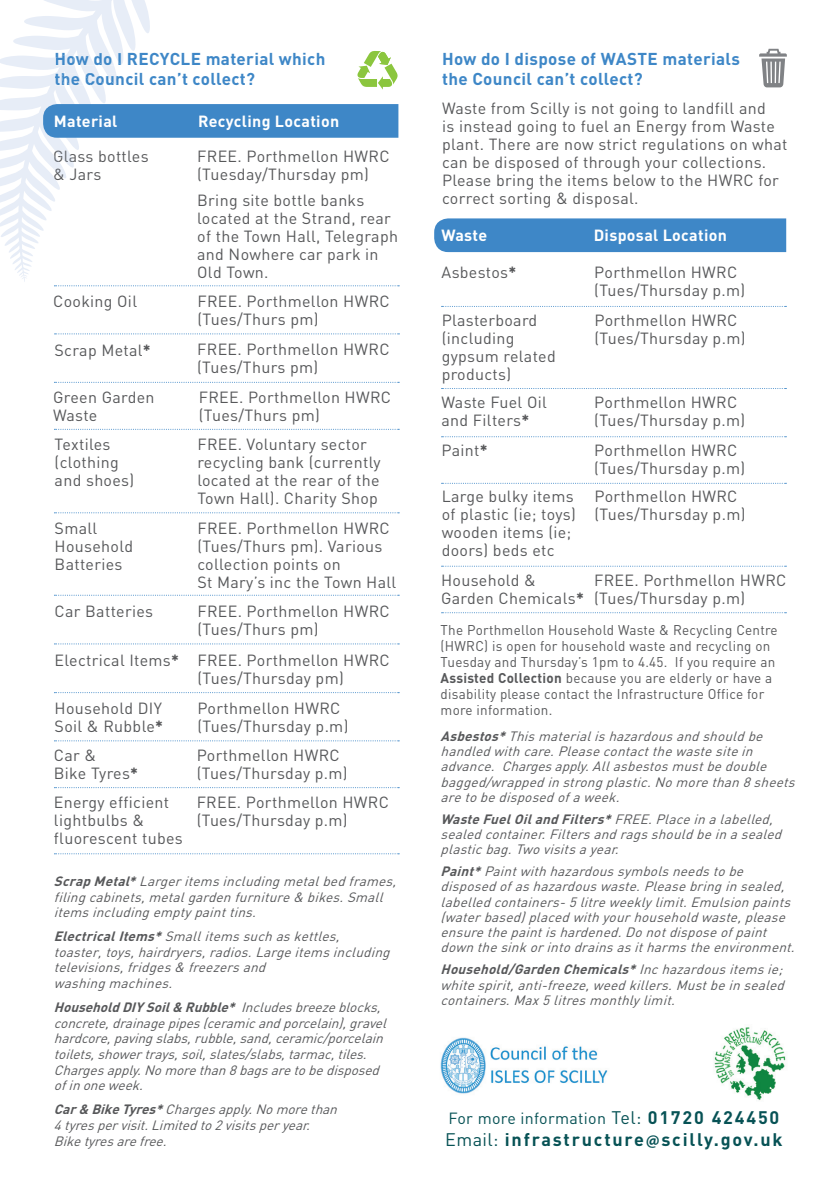
<style>
.page{position:relative;width:840px;height:1191px;background:#fff}
.page>*{position:absolute;margin:0;border:0;box-sizing:border-box;transform-origin:0 0}
.t1{font:700 18px "DIN";letter-spacing:.1em;color:#075255}
.t2{font:700 17px/20px "DIN";letter-spacing:.02em;color:#3e87c7}
.t3{font:16px/18px "DIN";letter-spacing:.02em;color:#57585a}
.t4{font:700 16px "DIN";letter-spacing:.02em;color:#fff}
.t5{font:16px "DIN";letter-spacing:.02em;color:#075255}
.t6{font:16px/18px "DIN";letter-spacing:.02em;color:#60646a}
.t7{font:14px/16px "DIN";letter-spacing:.02em;color:#57585a;scale:.96 1}
.t8{font:italic 13.4px/15.2px "DIN";color:#57585a}
.s1{font-weight:700}
.s2{font-size:18px}
.s3{font-weight:700;font-size:18px}
.s4{font-weight:400}
.s5{font-family:"Myriad Pro"}
</style>
<div class="page">
<svg style="left:54px;top:285px;width:345px;height:1px"></svg>
<svg style="left:55px;top:333px;width:344px;height:1px"></svg>
<svg style="left:54px;top:382px;width:345px;height:1px"></svg>
<svg style="left:54px;top:429px;width:345px;height:1px"></svg>
<svg style="left:54px;top:512px;width:345px;height:1px"></svg>
<svg style="left:54px;top:595px;width:345px;height:1px"></svg>
<svg style="left:54px;top:643px;width:345px;height:1px"></svg>
<svg style="left:54px;top:692px;width:345px;height:1px"></svg>
<svg style="left:54px;top:740px;width:345px;height:1px"></svg>
<svg style="left:54px;top:787px;width:345px;height:1px"></svg>
<svg style="left:54px;top:853px;width:345px;height:1px"></svg>
<svg style="left:0;top:0;width:150px;height:282px"></svg>
<svg style="left:56px;top:53px;width:68px;height:12px"></svg>
<svg style="left:55px;top:73px;width:62px;height:12px"></svg>
<svg style="left:54px;top:150px;width:19px;height:12px"></svg>
<svg style="left:54px;top:168px;width:13px;height:12px"></svg>
<div style="left:43px;top:104px;width:355px;height:34px;background:#3e87c7"></div>
<svg style="left:357px;top:51px;width:41px;height:39px"></svg>
<img style="left:440px;top:1037px;width:168px;height:57px">
<img style="left:714px;top:1027px;width:72px;height:73px">
<svg style="left:441px;top:306px;width:345px;height:1px"></svg>
<svg style="left:441px;top:388px;width:345px;height:1px"></svg>
<svg style="left:441px;top:436px;width:345px;height:1px"></svg>
<svg style="left:441px;top:483px;width:345px;height:1px"></svg>
<svg style="left:441px;top:565px;width:345px;height:1px"></svg>
<svg style="left:441px;top:612px;width:345px;height:1px"></svg>
<div style="left:434px;top:218px;width:351px;height:34px;background:#3e87c7"></div>
<svg style="left:759px;top:49px;width:27px;height:38px"></svg>
<p class="t2" style="left:54px;top:48px;width:272px">How do I RECYCLE material which the Council can’t collect?</p>
<p class="t4" style="left:54px;top:110px;width:65px">Material</p>
<p class="t4" style="left:198px;top:110px;width:143px">Recycling Location</p>
<p class="t6" style="left:53px;top:147px;width:97px">Glass bottles &amp; Jars</p>
<p class="t3" style="left:53px;top:291px;width:85px">Cooking Oil</p>
<p class="t3" style="left:54px;top:340px;width:98px">Scrap Metal<span class="s1">*</span></p>
<p class="t3" style="left:53px;top:388px;width:103px">Green Garden<br>Waste</p>
<p class="t3" style="left:55px;top:435px;width:81px">Textiles (clothing and shoes)</p>
<p class="t3" style="left:55px;top:519px;width:80px">Small<br>Household<br>Batteries</p>
<p class="t3" style="left:55px;top:601px;width:100px">Car Batteries</p>
<p class="t3" style="left:55px;top:651px;width:126px">Electrical Items<span class="s1">*</span></p>
<p class="t3" style="left:55px;top:699px;width:110px">Household DIY<br>Soil &amp; Rubble<span class="s1">*</span></p>
<p class="t3" style="left:54px;top:745px;width:86px">Car &amp;<br>Bike Tyres<span class="s1">*</span></p>
<p class="t3" style="left:54px;top:793px;width:130px">Energy efficient lightbulbs &amp; fluorescent tubes</p>
<p class="t3" style="left:197px;top:147px;width:194px">FREE. Porthmellon HWRC (Tuesday/Thursday pm)</p>
<p class="t3" style="left:197px;top:191px;width:202px">Bring site bottle banks located at the Strand, rear of the Town Hall, Telegraph and Nowhere car park in<br>Old Town.</p>
<p class="t3" style="left:197px;top:291px;width:194px">FREE. Porthmellon HWRC (Tues/Thurs pm)</p>
<p class="t3" style="left:197px;top:340px;width:194px">FREE. Porthmellon HWRC (Tues/Thurs pm)</p>
<p class="t3" style="left:199px;top:388px;width:194px">FREE. Porthmellon HWRC (Tues/Thurs pm)</p>
<p class="t3" style="left:197px;top:435px;width:185px">FREE. Voluntary sector recycling bank (currently located at the rear of the<br>Town Hall). Charity Shop</p>
<p class="t3" style="left:197px;top:519px;width:200px">FREE. Porthmellon HWRC (Tues/Thurs pm). Various collection points on<br>St Mary’s inc the Town Hall</p>
<p class="t3" style="left:197px;top:601px;width:194px">FREE. Porthmellon HWRC (Tues/Thurs pm)</p>
<p class="t3" style="left:197px;top:650px;width:194px">FREE. Porthmellon HWRC (Tues/Thursday pm)</p>
<p class="t3" style="left:197px;top:699px;width:152px">Porthmellon HWRC (Tues/Thursday p.m)</p>
<p class="t3" style="left:196px;top:745px;width:152px">Porthmellon HWRC (Tues/Thursday p.m)</p>
<p class="t3" style="left:196px;top:793px;width:194px">FREE. Porthmellon HWRC (Tues/Thursday p.m)</p>
<p class="t8" style="left:54px;top:873px;width:348px"><span class="s1">ScrapMetal*</span>Largeritemsincludingmetalbedframes, filingcabinets,metalgardenfurniture&amp; bikes.Small itemsincludingemptypainttins.</p>
<p class="t8" style="left:54px;top:928px;width:341px"><span class="s1">ElectricalItems*</span>Smallitemssuchaskettles, toaster,toys,hairdryers,radios.Largeitemsincluding televisions,fridges&amp; freezersand washingmachines.</p>
<p class="t8" style="left:54px;top:999px;width:338px"><span class="s1">HouseholdDIYSoil&amp; Rubble*</span> Includesbreezeblocks, concrete,drainagepipes(ceramicandporcelain),gravel hardcore,pavingslabs,rubble,sand,ceramic/porcelain toilets,showertrays,soil,slates/slabs,tarmac,tiles.<br>Chargesapply.Nomorethan8bagsaretobedisposed ofinoneweek.</p>
<p class="t8" style="left:54px;top:1101px;width:289px"><span class="s1">Car&amp; BikeTyres*</span>Chargesapply.Nomorethan<br>4tyrespervisit.Limitedto2visitsperyear.<br>Biketyresarefree.</p>
<p class="t2" style="left:442px;top:48px;width:299px">How do I dispose of WASTE materials the Council can’t collect?</p>
<p class="t3" style="left:442px;top:99px;width:347px">Waste from Scilly is not going to landfill and<br>is instead going to fuel an Energy from Waste plant. There are now strict regulations on what can be disposed of through your collections.<br>Please bring the items below to the HWRC for correct sorting &amp; disposal.</p>
<p class="t4" style="left:441px;top:225px;width:47px">Waste</p>
<p class="t4" style="left:593px;top:225px;width:135px">Disposal Location</p>
<p class="t3" style="left:441px;top:263px;width:76px">Asbestos<span class="s1">*</span></p>
<p class="t3" style="left:441px;top:311px;width:115px">Plasterboard (including gypsum related products)</p>
<p class="t3" style="left:441px;top:393px;width:107px">Waste Fuel Oil and Filters<span class="s1">*</span></p>
<p class="t3" style="left:441px;top:441px;width:48px">Paint<span class="s1">*</span></p>
<p class="t3" style="left:441px;top:487px;width:136px">Large bulky items of plastic (ie; toys) wooden items (ie; doors) beds etc</p>
<p class="t3" style="left:441px;top:571px;width:144px">Household &amp;<br>Garden Chemicals<span class="s1">*</span></p>
<p class="t3" style="left:594px;top:263px;width:152px">Porthmellon HWRC (Tues/Thursday p.m)</p>
<p class="t3" style="left:594px;top:311px;width:152px">Porthmellon HWRC (Tues/Thursday p.m)</p>
<p class="t3" style="left:594px;top:393px;width:152px">Porthmellon HWRC (Tues/Thursday p.m)</p>
<p class="t3" style="left:594px;top:441px;width:152px">Porthmellon HWRC (Tues/Thursday p.m)</p>
<p class="t3" style="left:594px;top:487px;width:152px">Porthmellon HWRC (Tues/Thursday p.m)</p>
<p class="t3" style="left:593px;top:571px;width:194px">FREE. Porthmellon HWRC (Tues/Thursday p.m)</p>
<p class="t7" style="left:440px;top:621px;width:352px">The Porthmellon Household Waste &amp; Recycling Centre (HWRC) is open for household waste and recycling on Tuesday and Thursday’s 1pm to 4.45. If you require an <span class="s1">Assisted Collection</span> because you are elderly or have a disability please contact the Infrastructure Office for more information.</p>
<p class="t8" style="left:440px;top:728px;width:360px"><span class="s1">Asbestos*</span>Thismaterialishazardousandshouldbe handledwithcare.Pleasecontactthewastesitein advance. Chargesapply.Allasbestosmustbedouble bagged/wrappedinstrongplastic.Nomorethan8sheets aretobedisposedofaweek.</p>
<p class="t8" style="left:440px;top:811px;width:346px"><span class="s1">WasteFuelOilandFilters*</span>FREE.Placeinalabelled, sealedcontainer.Filtersandragsshouldbeinasealed plasticbag.Twovisitsayear.</p>
<p class="t8" style="left:440px;top:863px;width:360px"><span class="s1">Paint*</span>Paintwithhazardoussymbolsneedstobe disposedofashazardouswaste.Pleasebringinsealed, labelledcontainers-5litreweeklylimit.Emulsionpaints (waterbased)placedwithyourhouseholdwaste,please ensurethepaintishardened.Donotdisposeofpaint downthesinkorintodrainsasitharmstheenvironment.</p>
<p class="t8" style="left:440px;top:961px;width:349px;text-align:justify"><span class="s1">Household/GardenChemicals*</span>Inchazardousitemsie; whitespirit,anti-freeze,weedkillers.Mustbeinsealed containers.Max5litresmonthlylimit.</p>
<p class="t5" style="left:448px;top:1108px;width:332px">For more information <span class="s2">Tel:</span> <span class="s3">01720 424450</span></p>
<p class="t1" style="left:445px;top:1127px;width:338px"><span class="s4">Email:</span> infrastructure<span class="s5">@</span>scilly.gov.uk</p>
</div>
